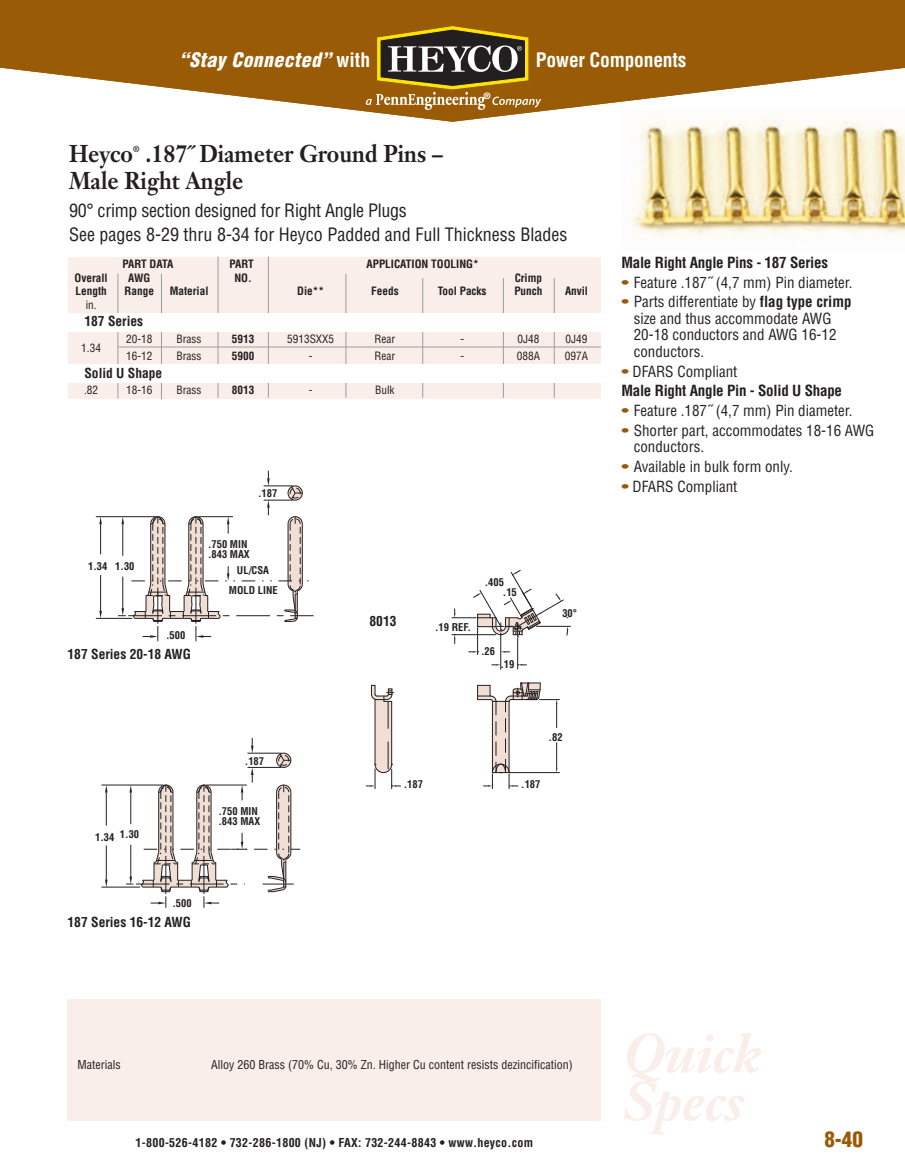
<style>
.page{position:relative;width:905px;height:1175px;background:#fff}
.page>*{position:absolute;margin:0;border:0;box-sizing:border-box;transform-origin:0 0}
.t1{font:italic 700 54px/48px "Janson Text";color:#f9eee9}
.t2{font:700 24px/27px "Janson Text";color:#231f20;scale:.9 1}
.t3{font:900 condensed 21px "Helvetica";color:#995b05}
.t4{font:italic 900 condensed 19.5px "Helvetica";letter-spacing:.025em;color:#fff}
.t5{font:700 condensed 19.5px "Helvetica";letter-spacing:-.01em;color:#fff}
.t6{font:condensed 18px/24.3px "Helvetica";color:#231f20}
.t7{font:condensed 15px/16.5px "Helvetica";color:#231f20}
.t8{font:700 condensed 15px/19.8px "Helvetica";letter-spacing:-.015em;color:#231f20}
.t9{font:700 condensed 13.5px "Helvetica";color:#231f20}
.t10{font:condensed 12px "Helvetica";color:#231f20}
.t11{font:700 condensed 12px "Helvetica";letter-spacing:.025em;color:#231f20}
.t12{font:700 condensed 11.25px "Helvetica";color:#231f20}
.t13{font:condensed 11.25px "Helvetica";color:#231f20}
.t14{font:700 condensed 11.25px "Helvetica";letter-spacing:-.03em;color:#231f20}
.t15{font:700 condensed 10.5px/10.5px "Helvetica";color:#231f20}
.t16{font:700 9px "Helvetica";color:#fff}
.t17{font:700 8.7px "Janson Text";color:#231f20;scale:.9 1}
.s1{font-weight:700;font-style:normal}
.s2{color:#995b05}
.s3{font-weight:700}
.s4{font-weight:400;color:#995b05}
.s5{font-weight:400}
</style>
<div class="page">
<svg style="left:0;top:0;width:904px;height:122px;fill:#995b05"></svg>
<svg style="left:365px;top:26px;width:177px;height:84px;background:#846730"></svg>
<div style="left:68px;top:999px;width:533px;height:121px;background:#f9eee9"></div>
<hr style="left:101px;top:784px;width:62px;height:1px;background:#231f20">
<hr style="left:101px;top:886px;width:39px;height:1px;background:#231f20">
<hr style="left:106px;top:792px;width:1px;height:33px;background:#231f20">
<hr style="left:106px;top:845px;width:1px;height:34px;background:#231f20">
<svg style="left:105px;top:785px;width:3px;height:7px"></svg>
<svg style="left:105px;top:879px;width:3px;height:8px"></svg>
<svg style="left:126px;top:738px;width:174px;height:169px"></svg>
<hr style="left:96px;top:618px;width:36px;height:1px;background:#231f20">
<hr style="left:96px;top:516px;width:59px;height:1px;background:#231f20">
<hr style="left:100px;top:575px;width:1px;height:36px;background:#231f20">
<hr style="left:100px;top:524px;width:1px;height:30px;background:#231f20">
<svg style="left:99px;top:611px;width:3px;height:7px"></svg>
<svg style="left:99px;top:516px;width:3px;height:8px"></svg>
<svg style="left:118px;top:470px;width:195px;height:171px"></svg>
<div style="left:68px;top:257px;width:533px;height:141px;background:#f9eee9"></div>
<hr style="left:117px;top:273px;width:1px;height:125px;background:#9d9d9e">
<hr style="left:161px;top:273px;width:1px;height:126px;background:#9d9d9e">
<hr style="left:218px;top:256px;width:1px;height:142px;background:#9d9d9e">
<hr style="left:268px;top:256px;width:1px;height:142px;background:#9d9d9e">
<hr style="left:422px;top:278px;width:1px;height:120px;background:#9d9d9e">
<hr style="left:503px;top:278px;width:1px;height:120px;background:#9d9d9e">
<hr style="left:554px;top:278px;width:1px;height:120px;background:#9d9d9e">
<hr style="left:345px;top:273px;width:1px;height:125px;background:#9d9d9e">
<img style="left:621px;top:109px;width:283px;height:129px">
<hr style="left:118px;top:346px;width:483px;height:1px;background:#9d9d9e">
<hr style="left:500px;top:633px;width:1px;height:36px;background:#231f20">
<hr style="left:517px;top:638px;width:1px;height:31px;background:#231f20">
<hr style="left:538px;top:626px;width:32px;height:1px;background:#231f20">
<svg style="left:366px;top:685px;width:34px;height:103px"></svg>
<svg style="left:452px;top:570px;width:116px;height:84px"></svg>
<svg style="left:477px;top:682px;width:82px;height:106px"></svg>
<div style="left:68px;top:313px;width:533px;height:18px;background:#fff"></div>
<div style="left:68px;top:364px;width:533px;height:19px;background:#fff"></div>
<h3 class="t4" style="left:179px;top:49px;width:192px">“Stay Connected” <span class="s1">with</span></h3>
<h3 class="t5" style="left:536px;top:49px;width:152px">Power Components</h3>
<p class="t16" style="left:483px;top:92px;width:8px">®</p>
<h2 class="t2" style="left:69px;top:143px;width:417px;text-indent:76px">.187˝ Diameter Ground Pins –<br>Male Right Angle</h2>
<p class="t6" style="left:69px;top:199px;width:500px">90° crimp section designed for Right Angle Plugs<br>See pages 8-29 thru 8-34 for Heyco Padded and Full Thickness Blades</p>
<p class="t14" style="left:122px;top:257px;width:52px">PART DATA</p>
<p class="t12" style="left:229px;top:257px;width:26px">PART</p>
<p class="t12" style="left:366px;top:257px;width:114px">APPLICATION TOOLING*</p>
<p class="t12" style="left:75px;top:271px;width:35px">Overall</p>
<p class="t12" style="left:128px;top:271px;width:24px">AWG</p>
<p class="t12" style="left:234px;top:271px;width:19px">NO.</p>
<p class="t12" style="left:514px;top:271px;width:29px">Crimp</p>
<p class="t12" style="left:76px;top:285px;width:33px">Length</p>
<p class="t12" style="left:125px;top:285px;width:31px">Range</p>
<p class="t12" style="left:170px;top:285px;width:40px">Material</p>
<p class="t12" style="left:297px;top:285px;width:28px">Die**</p>
<p class="t12" style="left:371px;top:285px;width:29px">Feeds</p>
<p class="t12" style="left:438px;top:285px;width:50px">Tool Packs</p>
<p class="t12" style="left:514px;top:285px;width:30px">Punch</p>
<p class="t12" style="left:565px;top:285px;width:25px">Anvil</p>
<p class="t13" style="left:86px;top:298px;width:12px">in.</p>
<p class="t9" style="left:84px;top:314px;width:60px">187 Series</p>
<p class="t13" style="left:81px;top:342px;width:21px">1.34</p>
<h2 class="t2" style="left:69px;top:143px;width:73px">Heyco</h2>
<p class="t17" style="left:133px;top:146px;width:9px">®</p>
<p class="t13" style="left:126px;top:333px;width:28px">20-18</p>
<p class="t13" style="left:177px;top:333px;width:26px">Brass</p>
<p class="t12" style="left:232px;top:333px;width:24px">5913</p>
<p class="t13" style="left:287px;top:333px;width:48px">5913SXX5</p>
<p class="t13" style="left:374px;top:333px;width:22px">Rear</p>
<p class="t13" style="left:460px;top:333px;width:5px">-</p>
<p class="t13" style="left:517px;top:333px;width:23px">0J48</p>
<p class="t13" style="left:565px;top:333px;width:23px">0J49</p>
<p class="t13" style="left:126px;top:349px;width:28px">16-12</p>
<p class="t13" style="left:177px;top:349px;width:26px">Brass</p>
<p class="t12" style="left:232px;top:349px;width:24px">5900</p>
<p class="t13" style="left:309px;top:349px;width:5px">-</p>
<p class="t13" style="left:374px;top:349px;width:22px">Rear</p>
<p class="t13" style="left:460px;top:349px;width:5px">-</p>
<p class="t13" style="left:517px;top:349px;width:25px">088A</p>
<p class="t13" style="left:565px;top:349px;width:25px">097A</p>
<p class="t9" style="left:84px;top:365px;width:79px">Solid U Shape</p>
<p class="t13" style="left:84px;top:384px;width:16px">.82</p>
<p class="t13" style="left:126px;top:384px;width:28px">18-16</p>
<p class="t13" style="left:177px;top:384px;width:26px">Brass</p>
<p class="t12" style="left:232px;top:384px;width:24px">8013</p>
<p class="t13" style="left:309px;top:384px;width:5px">-</p>
<p class="t13" style="left:375px;top:384px;width:21px">Bulk</p>
<p class="t15" style="left:258px;top:488px;width:21px">.187</p>
<p class="t15" style="left:208px;top:539px;width:43px">.750 MIN .843 MAX</p>
<p class="t15" style="left:115px;top:561px;width:21px">1.30</p>
<p class="t15" style="left:88px;top:561px;width:21px">1.34</p>
<p class="t15" style="left:229px;top:560px;width:50px;line-height:20.1px;text-align:center">UL/CSA<br>MOLD LINE</p>
<p class="t15" style="left:166px;top:629px;width:21px">.500</p>
<p class="t9" style="left:68px;top:646px;width:125px">187 Series 20-18 AWG</p>
<p class="t15" style="left:120px;top:829px;width:21px">1.30</p>
<p class="t15" style="left:95px;top:832px;width:21px">1.34</p>
<p class="t15" style="left:172px;top:897px;width:21px">.500</p>
<p class="t9" style="left:68px;top:914px;width:125px">187 Series 16-12 AWG</p>
<p class="t15" style="left:245px;top:756px;width:21px">.187</p>
<p class="t15" style="left:218px;top:806px;width:43px">.750 MIN .843 MAX</p>
<p class="t9" style="left:369px;top:613px;width:28px">8013</p>
<p class="t15" style="left:435px;top:622px;width:37px">.19 REF.</p>
<p class="t15" style="left:484px;top:577px;width:21px">.405</p>
<p class="t15" style="left:503px;top:587px;width:15px">.15</p>
<p class="t15" style="left:481px;top:646px;width:15px">.26</p>
<p class="t15" style="left:500px;top:659px;width:15px">.19</p>
<p class="t15" style="left:562px;top:608px;width:16px">30°</p>
<p class="t15" style="left:404px;top:779px;width:21px">.187</p>
<p class="t15" style="left:548px;top:731px;width:15px">.82</p>
<p class="t15" style="left:521px;top:779px;width:21px">.187</p>
<p class="t8" style="left:621px;top:253px;width:208px">Male Right Angle Pins - 187 Series</p>
<p class="t7" style="left:621px;top:274px;width:233px"><span class="s2">•</span> Feature .187˝ (4,7 mm) Pin diameter.</p>
<p class="t7" style="left:633px;top:294px;width:219px;text-indent:-12px"><span class="s2">•</span> Parts differentiate by <span class="s3">flag type crimp </span>size and thus accommodate AWG<br>20-18 conductors and AWG 16-12 conductors.</p>
<p class="t8" style="left:621px;top:361px;width:222px"><span class="s4">•</span> <span class="s5">DFARS Compliant<br></span>Male Right Angle Pin - Solid U Shape</p>
<p class="t7" style="left:621px;top:403px;width:233px"><span class="s2">•</span> Feature .187˝ (4,7 mm) Pin diameter.</p>
<p class="t7" style="left:633px;top:422px;width:242px;text-indent:-12px"><span class="s2">•</span> Shorter part, accommodates 18-16 AWG conductors.</p>
<p class="t7" style="left:621px;top:459px;width:173px"><span class="s2">•</span> Available in bulk form only.</p>
<p class="t7" style="left:621px;top:478px;width:117px"><span class="s2">•</span> DFARS Compliant</p>
<p class="t10" style="left:77px;top:1058px;width:45px">Materials</p>
<p class="t10" style="left:211px;top:1058px;width:363px">Alloy 260 Brass (70% Cu, 30% Zn. Higher Cu content resists dezincification)</p>
<p class="t11" style="left:135px;top:1135px;width:399px">1-800-526-4182 • 732-286-1800 (NJ) • FAX: 732-244-8843 • www.heyco.com</p>
<h1 class="t1" style="left:622px;top:1035px;width:140px">Quick<br>Specs</h1>
<h3 class="t3" style="left:824px;top:1127px;width:40px">8-40</h3>
</div>
